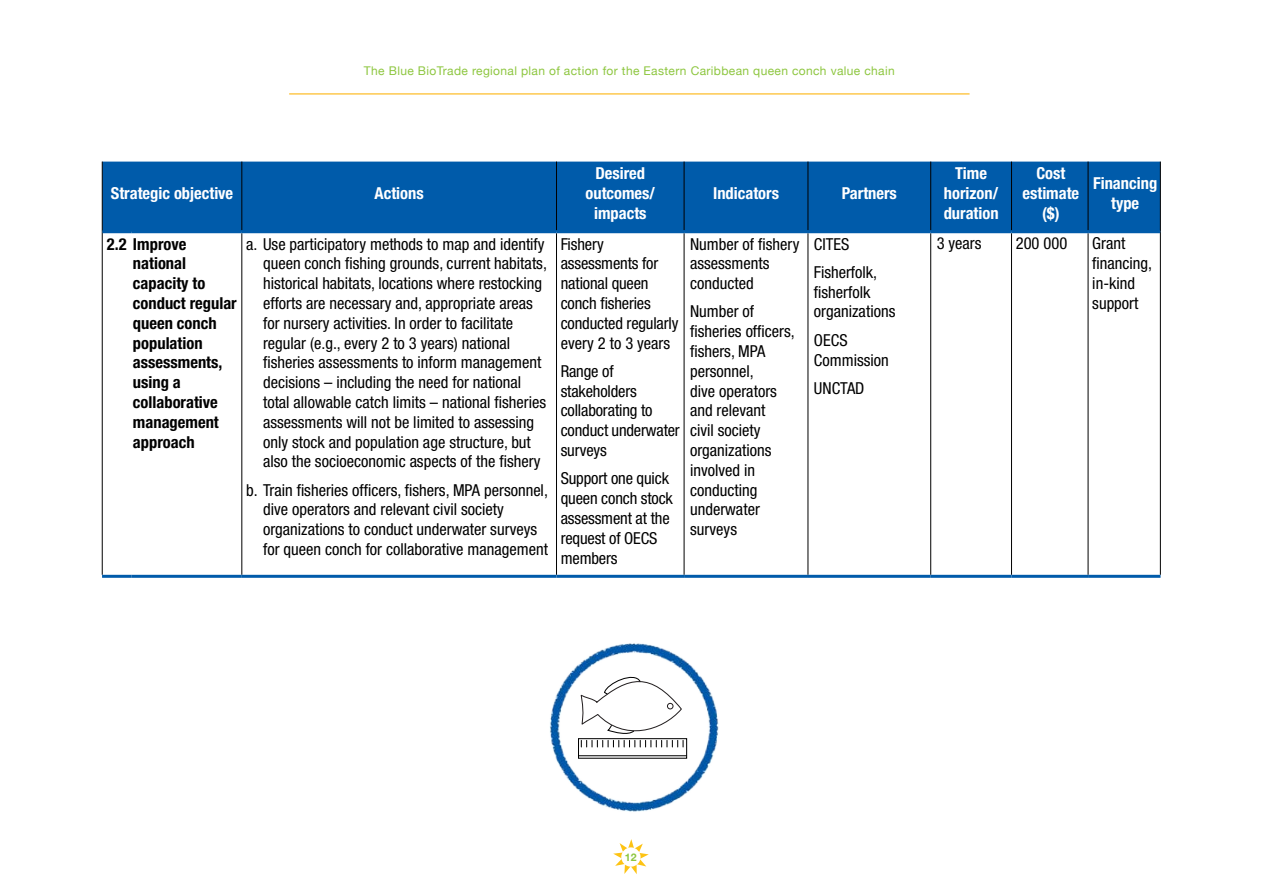
<style>
.page{position:relative;width:1263px;height:893px;background:#fff}
.page>*{position:absolute;margin:0;border:0;box-sizing:border-box;transform-origin:0 0}
.t1{font:condensed 16.5px/19.8px "Helvetica Neue LT Std";color:#000}
.t2{font:700 condensed 16.5px/19.8px "Helvetica Neue LT Std";color:#fff;text-align:center}
.t3{font:700 condensed 16.5px/19.8px "Helvetica Neue LT Std";color:#000}
.t4{font:12px "Helvetica Neue";letter-spacing:.03em;color:#8dc63f}
.t5{font:700 10.5px "Helvetica Neue";color:#8dc63f}
</style>
<div class="page">
<div style="left:103px;top:162px;width:1057px;height:68px;background:#005baa"></div>
<hr style="left:102px;top:162px;width:1px;height:70px;background:#000">
<hr style="left:242px;top:162px;width:1px;height:68px;background:#000">
<hr style="left:556px;top:162px;width:1px;height:68px;background:#000">
<hr style="left:684px;top:162px;width:1px;height:68px;background:#000">
<hr style="left:808px;top:162px;width:1px;height:68px;background:#000">
<hr style="left:930px;top:162px;width:1px;height:68px;background:#000">
<hr style="left:1011px;top:162px;width:1px;height:68px;background:#000">
<hr style="left:1088px;top:162px;width:1px;height:68px;background:#000">
<hr style="left:1160px;top:162px;width:1px;height:70px;background:#000">
<hr style="left:102px;top:232px;width:1px;height:343px;background:#000">
<hr style="left:242px;top:233px;width:1px;height:342px;background:#000">
<hr style="left:556px;top:233px;width:1px;height:342px;background:#000">
<hr style="left:684px;top:233px;width:1px;height:342px;background:#000">
<hr style="left:808px;top:233px;width:1px;height:342px;background:#000">
<hr style="left:930px;top:233px;width:1px;height:342px;background:#000">
<hr style="left:1011px;top:233px;width:1px;height:342px;background:#000">
<hr style="left:1088px;top:233px;width:1px;height:342px;background:#000">
<hr style="left:1160px;top:232px;width:1px;height:343px;background:#000">
<hr style="left:102px;top:575px;width:29px;height:3px;background:#005baa">
<hr style="left:131px;top:575px;width:111px;height:3px;background:#005baa">
<hr style="left:242px;top:575px;width:314px;height:3px;background:#005baa">
<hr style="left:556px;top:575px;width:128px;height:3px;background:#005baa">
<hr style="left:684px;top:575px;width:124px;height:3px;background:#005baa">
<hr style="left:808px;top:575px;width:123px;height:3px;background:#005baa">
<hr style="left:931px;top:575px;width:80px;height:3px;background:#005baa">
<hr style="left:1011px;top:575px;width:77px;height:3px;background:#005baa">
<hr style="left:1088px;top:575px;width:72px;height:3px;background:#005baa">
<hr style="left:102px;top:230px;width:29px;height:3px;background:#005baa">
<hr style="left:131px;top:230px;width:111px;height:3px;background:#005baa">
<hr style="left:242px;top:230px;width:314px;height:3px;background:#005baa">
<hr style="left:556px;top:230px;width:128px;height:3px;background:#005baa">
<hr style="left:684px;top:230px;width:124px;height:3px;background:#005baa">
<hr style="left:808px;top:230px;width:123px;height:3px;background:#005baa">
<hr style="left:931px;top:230px;width:80px;height:3px;background:#005baa">
<hr style="left:1011px;top:230px;width:77px;height:3px;background:#005baa">
<hr style="left:1088px;top:230px;width:72px;height:3px;background:#005baa">
<img style="left:550px;top:643px;width:169px;height:169px">
<svg style="left:613px;top:839px;width:36px;height:35px"></svg>
<div style="left:621px;top:847px;width:19px;height:20px;background:#fff;border-radius:50%"></div>
<hr style="left:289px;top:93px;width:680px;height:1px;background:#fdb714">
<p class="t4" style="left:364px;top:62px;width:532px">The Blue BioTrade regional plan of action for the Eastern Caribbean queen conch value chain</p>
<p class="t2" style="left:111px;top:183px;width:124px">Strategic objective</p>
<p class="t2" style="left:375px;top:183px;width:51px">Actions</p>
<p class="t3" style="left:133px;top:234px;width:105px;text-indent:-26px">2.2 Improve national capacity to conduct regular queen conch population assessments, using a collaborative management approach</p>
<p class="t1" style="left:263px;top:234px;width:285px;text-indent:-17px">a. Use participatory methods to map and identify queen conch fishing grounds, current habitats, historical habitats, locations where restocking efforts are necessary and, appropriate areas for nursery activities. In order to facilitate regular (e.g., every 2 to 3 years) national fisheries assessments to inform management decisions – including the need for national total allowable catch limits – national fisheries assessments will not be limited to assessing only stock and population age structure, but also the socioeconomic aspects of the fishery</p>
<p class="t1" style="left:263px;top:480px;width:286px;text-indent:-17px">b. Train fisheries officers, fishers, MPA personnel, dive operators and relevant civil society organizations to conduct underwater surveys for queen conch for collaborative management</p>
<p class="t2" style="left:585px;top:163px;width:71px">Desired outcomes/ impacts</p>
<p class="t1" style="left:561px;top:234px;width:119px">Fishery assessments for national queen conch fisheries conducted regularly every 2 to 3 years</p>
<p class="t1" style="left:561px;top:361px;width:121px">Range of stakeholders collaborating to conduct underwater surveys</p>
<p class="t1" style="left:561px;top:468px;width:114px">Support one quick queen conch stock assessment at the request of OECS members</p>
<p class="t2" style="left:713px;top:183px;width:67px">Indicators</p>
<p class="t2" style="left:842px;top:183px;width:57px">Partners</p>
<p class="t1" style="left:690px;top:234px;width:111px">Number of fishery assessments conducted</p>
<p class="t1" style="left:690px;top:302px;width:106px">Number of fisheries officers, fishers, MPA personnel,<br>dive operators and relevant<br>civil society organizations involved in conducting underwater surveys</p>
<p class="t1" style="left:814px;top:229px;width:65px;line-height:28.3px">CITES<br>Fisherfolk,</p>
<p class="t1" style="left:814px;top:282px;width:83px">fisherfolk organizations</p>
<p class="t1" style="left:814px;top:330px;width:76px">OECS<br>Commission</p>
<p class="t1" style="left:814px;top:378px;width:52px">UNCTAD</p>
<p class="t2" style="left:944px;top:163px;width:56px">Time horizon/ duration</p>
<p class="t2" style="left:1022px;top:163px;width:58px">Cost estimate ($)</p>
<p class="t2" style="left:1093px;top:173px;width:66px">Financing type</p>
<p class="t1" style="left:937px;top:234px;width:46px">3 years</p>
<p class="t1" style="left:1016px;top:234px;width:53px">200 000</p>
<p class="t1" style="left:1092px;top:234px;width:61px">Grant financing, in-kind support</p>
<p class="t5" style="left:625px;top:849px;width:13px">12</p>
</div>
